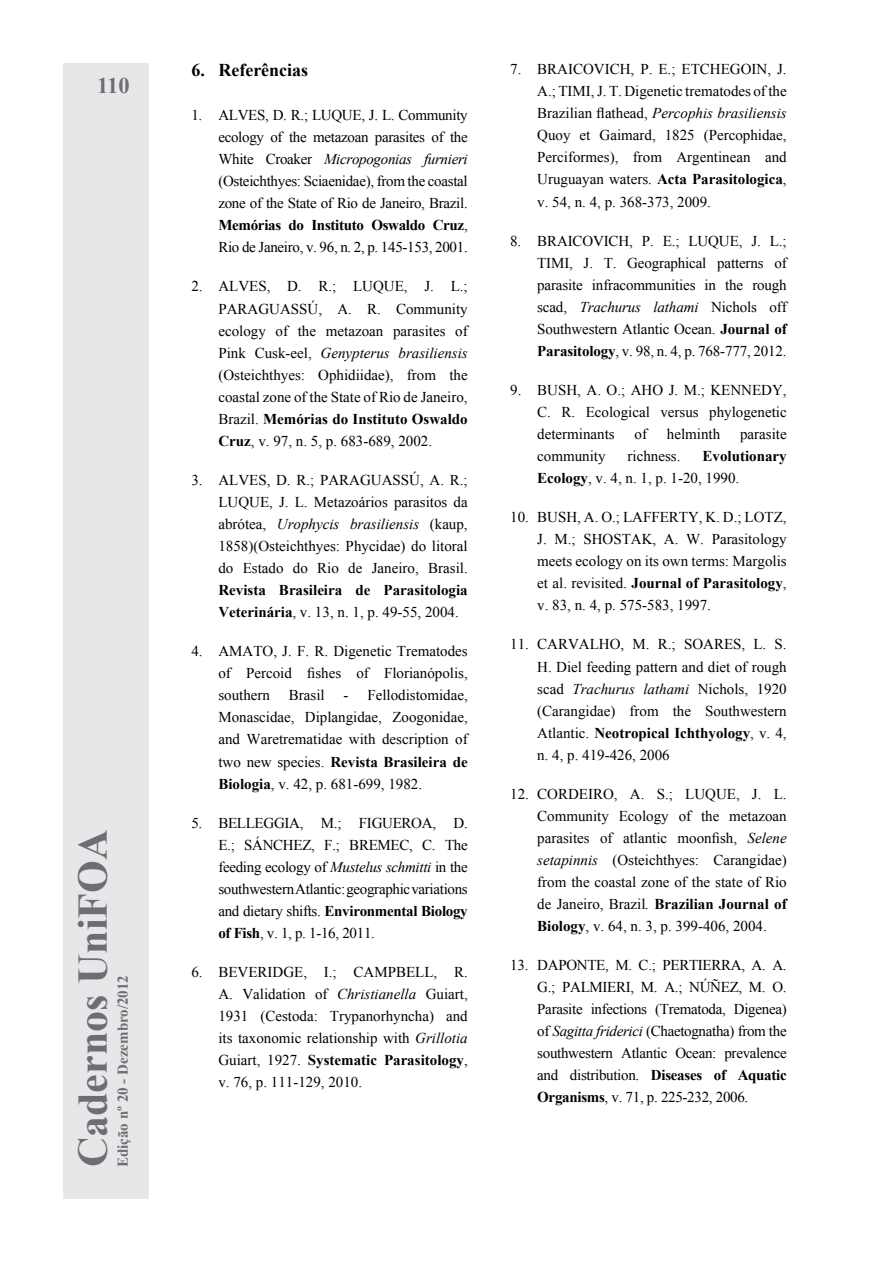
<style>
.page{position:relative;width:893px;height:1263px;background:#fff}
.page>*{position:absolute;margin:0;border:0;box-sizing:border-box;transform-origin:0 0}
.t1{font:700 42px "Times New Roman";color:#6d6e71}
.t2{font:700 22.5px "Times New Roman";color:#6d6e71}
.t3{font:700 18px "Times New Roman";color:#000}
.t4{font:15px/22px "Times New Roman";color:#000;text-align:justify}
.t5{font:700 15px/22px "Times New Roman";color:#000}
.t6{font:700 15px "Times New Roman";color:#6d6e71}
.s1{font-style:italic}
.s2{font-weight:700}
.s3{font-weight:400}
</style>
<div class="page">
<div style="left:64px;top:64px;width:85px;height:1135px;background:#e6e7e8"></div>
<h2 class="t2" style="left:97px;top:70px;width:34px">110</h2>
<h1 class="t1" style="left:64px;top:1167px;width:339px;rotate:-90deg">Cadernos UniFOA</h1>
<p class="t6" style="left:113px;top:1167px;width:194px;rotate:-90deg">Edição nº 20 - Dezembro/2012</p>
<p class="t3" style="left:191px;top:58px;width:118px">6. Referências</p>
<p class="t4" style="left:218px;top:104px;width:251px;text-indent:-27px">1. ALVES, D. R.; LUQUE, J. L. Community ecology of the metazoan parasites of the White Croaker <span class="s1">Micropogonias furnieri </span>(Osteichthyes: Sciaenidae), from the coastal zone of the State of Rio de Janeiro, Brazil.<br><span class="s2">Memórias do Instituto Oswaldo Cruz</span>, Rio de Janeiro, v. 96, n. 2, p. 145-153, 2001.</p>
<p class="t4" style="left:218px;top:275px;width:251px;text-indent:-27px">2. ALVES, D. R.; LUQUE, J. L.; PARAGUASSÚ, A. R. Community ecology of the metazoan parasites of Pink Cusk-eel, <span class="s1">Genypterus brasiliensis </span>(Osteichthyes: Ophidiidae), from the coastal zone of the State of Rio de Janeiro, Brazil. <span class="s2">Memórias do Instituto Oswaldo Cruz</span>, v. 97, n. 5, p. 683-689, 2002.</p>
<p class="t4" style="left:218px;top:469px;width:251px;text-indent:-27px">3. ALVES, D. R.; PARAGUASSÚ, A. R.; LUQUE, J. L. Metazoários parasitos da abrótea, <span class="s1">Urophycis brasiliensis</span> (kaup, 1858)(Osteichthyes: Phycidae) do litoral do Estado do Rio de Janeiro, Brasil.</p>
<p class="t5" style="left:218px;top:579px;width:251px">Revista Brasileira de Parasitologia<br>Veterinária<span class="s3">, v. 13, n. 1, p. 49-55, 2004.</span></p>
<p class="t4" style="left:218px;top:640px;width:251px;text-indent:-27px">4. AMATO, J. F. R. Digenetic Trematodes of Percoid fishes of Florianópolis, southern</p>
<p class="t4" style="left:218px;top:684px;width:251px;text-indent:125px">- Fellodistomidae, Monascidae, Diplangidae, Zoogonidae, and Waretrematidae with description of two new species. <span class="s2">Revista Brasileira de Biologia</span>, v. 42, p. 681-699, 1982.</p>
<p class="t4" style="left:218px;top:811px;width:251px;text-indent:-27px">5. BELLEGGIA, M.; FIGUEROA, D.<br>E.; SÁNCHEZ, F.; BREMEC, C. The feeding ecology of <span class="s1">Mustelus schmitti</span> in the southwestern Atlantic: geographic variations and dietary shifts. <span class="s2">Environmental Biology of Fish</span>, v. 1, p. 1-16, 2011.</p>
<p class="t4" style="left:218px;top:961px;width:251px;text-indent:-27px">6. BEVERIDGE, I.; CAMPBELL, R.<br>A. Validation of <span class="s1">Christianella</span> Guiart, 1931 (Cestoda: Trypanorhyncha) and its taxonomic relationship with <span class="s1">Grillotia </span>Guiart, 1927. <span class="s2">Systematic Parasitology</span>, v. 76, p. 111-129, 2010.</p>
<p class="t4" style="left:289px;top:684px;width:37px">Brasil</p>
<p class="t4" style="left:537px;top:58px;width:251px;text-indent:-27px">7. BRAICOVICH, P. E.; ETCHEGOIN, J.<br>A.; TIMI, J. T. Digenetic trematodes of the Brazilian flathead, <span class="s1">Percophis brasiliensis </span>Quoy et Gaimard, 1825 (Percophidae, Perciformes), from Argentinean and Uruguayan waters. <span class="s2">Acta Parasitologica</span>, v. 54, n. 4, p. 368-373, 2009.</p>
<p class="t4" style="left:537px;top:229px;width:251px;text-indent:-27px">8. BRAICOVICH, P. E.; LUQUE, J. L.; TIMI, J. T. Geographical patterns of parasite infracommunities in the rough scad, <span class="s1">Trachurus lathami</span> Nichols off Southwestern Atlantic Ocean. <span class="s2">Journal of Parasitology</span>, v. 98, n. 4, p. 768-777, 2012.</p>
<p class="t4" style="left:537px;top:379px;width:251px;text-indent:-27px">9. BUSH, A. O.; AHO J. M.; KENNEDY, C. R. Ecological versus phylogenetic determinants</p>
<p class="t4" style="left:635px;top:423px;width:14px">of</p>
<p class="t4" style="left:667px;top:423px;width:55px">helminth</p>
<p class="t4" style="left:740px;top:423px;width:48px">parasite</p>
<p class="t4" style="left:537px;top:445px;width:70px">community</p>
<p class="t4" style="left:628px;top:445px;width:54px">richness.</p>
<p class="t4" style="left:537px;top:445px;width:251px;text-indent:165px"><span class="s2">Evolutionary<br>Ecology</span>, v. 4, n. 1, p. 1-20, 1990.</p>
<p class="t4" style="left:537px;top:506px;width:251px;text-indent:-27px">10. BUSH, A. O.; LAFFERTY, K. D.; LOTZ, J. M.; SHOSTAK, A. W. Parasitology meets ecology on its own terms: Margolis et al. revisited. <span class="s2">Journal of Parasitology</span>, v. 83, n. 4, p. 575-583, 1997.</p>
<p class="t4" style="left:537px;top:633px;width:251px;text-indent:-27px">11. CARVALHO, M. R.; SOARES, L. S.<br>H. Diel feeding pattern and diet of rough scad <span class="s1">Trachurus lathami</span> Nichols, 1920 (Carangidae) from the Southwestern Atlantic. <span class="s2">Neotropical Ichthyology</span>, v. 4, n. 4, p. 419-426, 2006</p>
<p class="t4" style="left:537px;top:782px;width:251px;text-indent:-27px">12. CORDEIRO, A. S.; LUQUE, J. L.<br>Community Ecology of the metazoan parasites of atlantic moonfish, <span class="s1">Selene setapinnis</span> (Osteichthyes: Carangidae) from the coastal zone of the state of Rio de Janeiro, Brazil<span class="s1">.</span> <span class="s2">Brazilian Journal of Biology</span>, v. 64, n. 3, p. 399-406, 2004.</p>
<p class="t4" style="left:537px;top:954px;width:251px;text-indent:-27px">13. DAPONTE, M. C.; PERTIERRA, A. A.<br>G.; PALMIERI, M. A.; NÚÑEZ, M. O.<br>Parasite infections (Trematoda, Digenea) of <span class="s1">Sagitta friderici</span> (Chaetognatha) from the southwestern Atlantic Ocean: prevalence and distribution. <span class="s2">Diseases of Aquatic Organisms</span>, v. 71, p. 225-232, 2006.</p>
</div>
